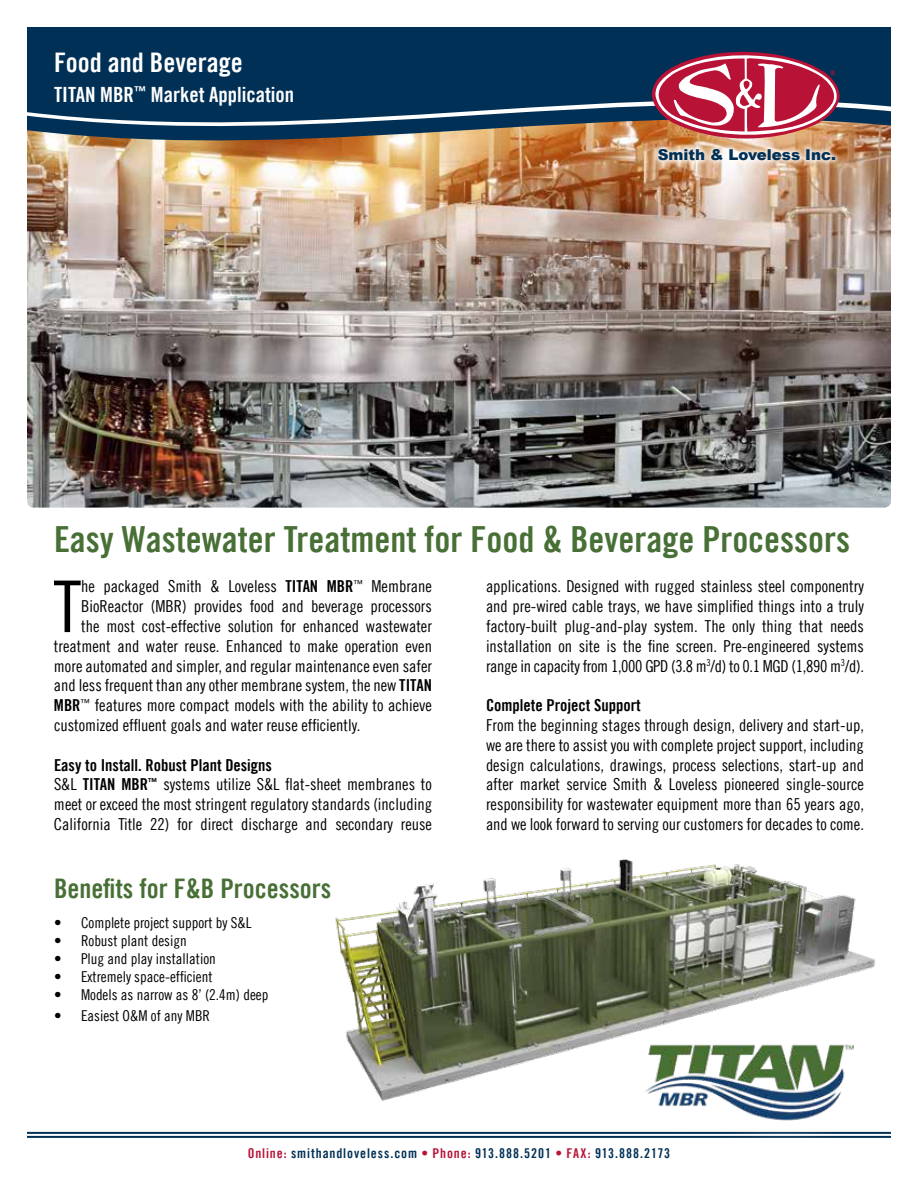
<style>
.page{position:relative;width:918px;height:1188px;background:#fff}
.page>*{position:absolute;margin:0;border:0;box-sizing:border-box;transform-origin:0 0}
.t1{font:71.4px "Trade Gothic LT Cond Eighteen";color:#000}
.t2{font:36px "Trade Gothic LT Bold Cond Twenty";color:#487036}
.t3{font:27px "Trade Gothic LT Bold Cond Twenty";color:#487036}
.t4{font:27px "Trade Gothic LT Bold Cond Twenty";color:#fff}
.t5{font:21px "Trade Gothic LT Bold Cond Twenty";color:#fff}
.t6{font:16.5px/19.8px "Trade Gothic LT Cond Eighteen";color:#000;text-align:justify}
.t7{font:16.5px "Trade Gothic LT Bold Cond Twenty";color:#000}
.t8{font:15px "Trade Gothic LT Cond Eighteen";color:#000}
.t9{font:900 15px "Arial";color:#003055}
.t10{font:13.5px "Trade Gothic LT Bold Cond Twenty";letter-spacing:.065em;color:#003055}
.s1{font-family:"Trade Gothic LT Bold Cond Twenty"}
.s2{color:#b81237}
</style>
<div class="page">
<img style="left:27px;top:145px;width:864px;height:363px">
<div style="left:27px;top:27px;width:864px;height:118px;background:#003055"></div>
<div style="left:652px;top:143px;width:189px;height:23px;background:#fff;opacity:.75"></div>
<svg style="left:27px;top:47px;width:864px;height:97px;background:#414860"></svg>
<hr style="left:27px;top:1132px;width:864px;height:2px;background:#003055">
<hr style="left:27px;top:1136px;width:864px;height:2px;background:#003055">
<img style="left:285px;top:859px;width:606px;height:279px">
<div style="left:38px;top:507px;width:829px;height:68px;background:#fff"></div>
<h3 class="t4" style="left:54px;top:46px;width:190px">Food and Beverage</h3>
<p class="t5" style="left:54px;top:82px;width:242px">TITAN MBR<sup>™</sup> Market Application</p>
<p class="t9" style="left:658px;top:144px;width:180px">Smith &amp; Loveless Inc.</p>
<h2 class="t2" style="left:54px;top:517px;width:798px">Easy Wastewater Treatment for Food &amp; Beverage Processors</h2>
<h1 class="t1" style="left:54px;top:564px;width:29px">T</h1>
<p class="t6" style="left:81px;top:577px;width:352px">he packaged Smith &amp; Loveless <span class="s1">TITAN MBR</span><sup>™</sup> Membrane</p>
<p class="t6" style="left:81px;top:596px;width:352px">BioReactor (MBR) provides food and beverage processors</p>
<p class="t6" style="left:81px;top:616px;width:352px">the most cost-effective solution for enhanced wastewater</p>
<p class="t6" style="left:54px;top:636px;width:380px">treatment and water reuse. Enhanced to make operation even</p>
<p class="t6" style="left:54px;top:656px;width:380px">more automated and simpler, and regular maintenance even safer</p>
<p class="t6" style="left:54px;top:676px;width:379px">and less frequent than any other membrane system, the new <span class="s1">TITAN</span></p>
<p class="t6" style="left:54px;top:695px;width:380px"><span class="s1">MBR</span><sup>™</sup> features more compact models with the ability to achieve</p>
<p class="t6" style="left:54px;top:715px;width:308px">customized effluent goals and water reuse efficiently.</p>
<p class="t7" style="left:54px;top:755px;width:220px">Easy to Install. Robust Plant Designs</p>
<p class="t6" style="left:54px;top:775px;width:380px">S&amp;L <span class="s1">TITAN MBR</span><sup>™</sup> systems utilize S&amp;L flat-sheet membranes to meet or exceed the most stringent regulatory standards (including California Title 22) for direct discharge and secondary reuse</p>
<h3 class="t3" style="left:54px;top:872px;width:279px">Benefits for F&amp;B Processors</h3>
<p class="t8" style="left:54px;top:913px;width:199px">• Complete project support by S&amp;L</p>
<p class="t8" style="left:54px;top:931px;width:134px">• Robust plant design</p>
<p class="t8" style="left:54px;top:949px;width:163px">• Plug and play installation</p>
<p class="t8" style="left:54px;top:967px;width:160px">• Extremely space-efficient</p>
<p class="t8" style="left:54px;top:985px;width:216px">• Models as narrow as 8’ (2.4m) deep</p>
<p class="t8" style="left:54px;top:1007px;width:158px">• Easiest O&amp;M of any MBR</p>
<p class="t6" style="left:486px;top:577px;width:380px">applications. Designed with rugged stainless steel componentry and pre-wired cable trays, we have simplified things into a truly factory-built plug-and-play system. The only thing that needs installation on site is the fine screen. Pre-engineered systems range in capacity from 1,000 GPD (3.8 m<sup>3</sup>/d) to 0.1 MGD (1,890 m<sup>3</sup>/d).</p>
<p class="t7" style="left:486px;top:695px;width:156px">Complete Project Support</p>
<p class="t6" style="left:486px;top:715px;width:380px">From the beginning stages through design, delivery and start-up, we are there to assist you with complete project support, including design calculations, drawings, process selections, start-up and after market service Smith &amp; Loveless pioneered single-source responsibility for wastewater equipment more than 65 years ago, and we look forward to serving our customers for decades to come.</p>
<p class="t10" style="left:248px;top:1145px;width:424px"><span class="s2">Online:</span> smithandloveless.com <span class="s2">• Phone:</span> 913.888.5201 <span class="s2">• FAX:</span> 913.888.2173</p>
</div>
